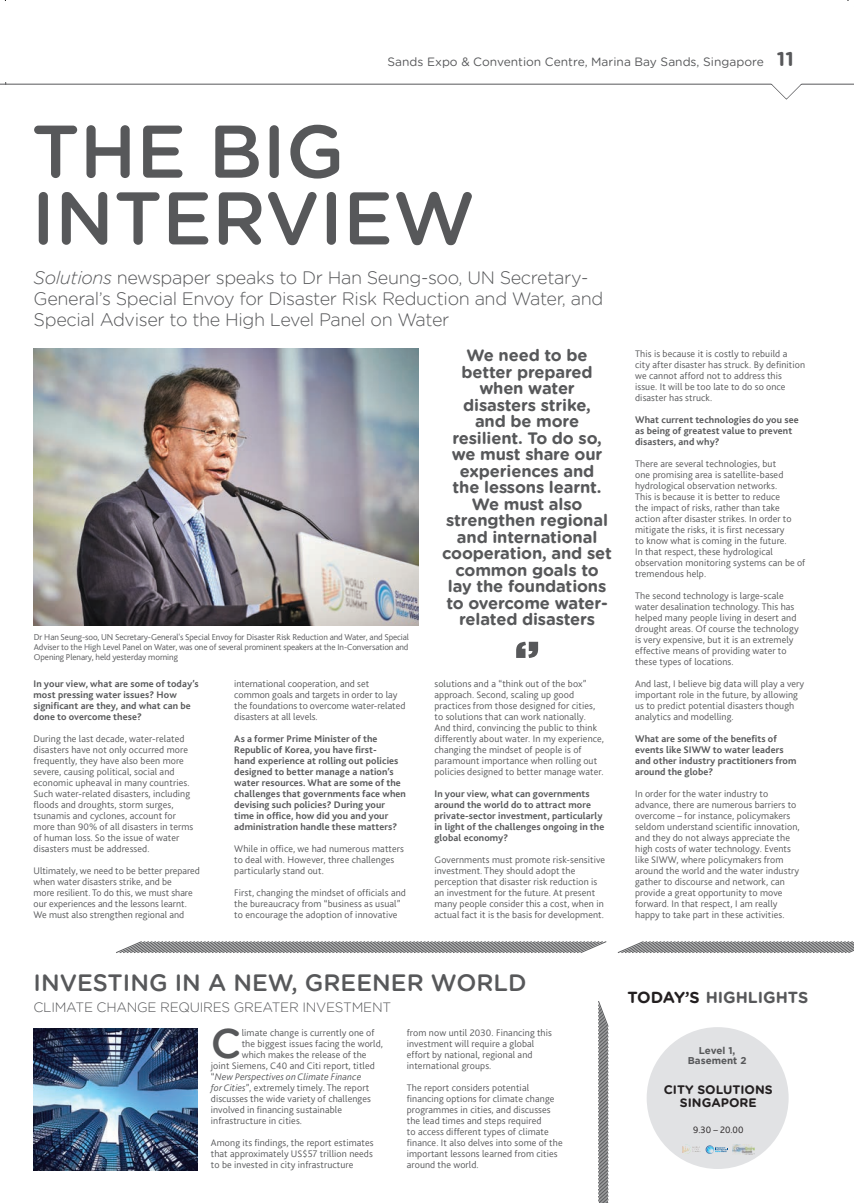
<style>
.page{position:relative;width:854px;height:1203px;background:#fff}
.page>*{position:absolute;margin:0;border:0;box-sizing:border-box;transform-origin:0 0}
.t1{font:500 74.4px/66.8px "Gotham Rounded";color:#57585a}
.t2{font:500 41.2px "Gotham Rounded";color:#57585a}
.t3{font:500 23.6px "Gotham Rounded";color:#57585a}
.t4{font:300 18px/21px "Gotham Rounded";letter-spacing:-.02em;color:#57585a}
.t5{font:700 16.5px/16.5px "Gotham Rounded";color:#57585a;text-align:center}
.t6{font:700 16px "Gotham Rounded";color:#57585a}
.t7{font:300 13.5px "Gotham Rounded";letter-spacing:-.02em;color:#57585a}
.t8{font:700 12.3px/13.6px "Gotham Rounded";color:#231f20;text-align:center}
.t9{font:12px "Gotham Rounded";color:#57585a}
.t10{font:300 10px/11px "Bliss 2";letter-spacing:.01em;color:#57585a}
.t11{font:700 10px/11px "Bliss 2";letter-spacing:.01em;color:#57585a}
.t12{font:italic 300 10px "Bliss 2";letter-spacing:.01em;color:#57585a}
.t13{font:300 9.9px "Bliss 2";color:#231f20}
.t14{font:700 9.8px/9.8px "Gotham";color:#57585a;text-align:center}
.t15{font:300 9px/10px "Bliss 2";letter-spacing:-.01em;color:#57585a;text-align:justify}
.s1{font-weight:700;font-size:20.1px}
.s2{font-style:italic}
.s3{font-style:normal}
.s4{color:#231f20}
</style>
<div class="page">
<svg style="left:0;top:82px;width:853px;height:18px"></svg>
<img style="left:34px;top:348px;width:384px;height:277px">
<svg style="left:516px;top:642px;width:22px;height:16px"></svg>
<img style="left:34px;top:1028px;width:164px;height:142px">
<svg style="left:598px;top:1001px;width:10px;height:202px;background:#8d8e8f"></svg>
<svg style="left:116px;top:941px;width:490px;height:12px;background:#98989a"></svg>
<svg style="left:617px;top:941px;width:236px;height:12px;background:#98999a"></svg>
<div style="left:646px;top:1027px;width:142px;height:142px;background:#e1e2e4;border-radius:50%"></div>
<img style="left:732px;top:1145px;width:20px;height:9px">
<svg style="left:705px;top:1145px;width:23px;height:9px"></svg>
<p class="t9" style="left:387px;top:53px;width:408px">Sands Expo &amp; Convention Centre, Marina Bay Sands, Singapore <span class="s1">11</span></p>
<h1 class="t1" style="left:32px;top:115px;width:445px">THE BIG<br>INTERVIEW</h1>
<h3 class="t4" style="left:34px;top:266px;width:571px"><span class="s2">Solutions</span> newspaper speaks to Dr Han Seung-soo, UN Secretary-<br>General’s Special Envoy for Disaster Risk Reduction and Water, and<br>Special Adviser to the High Level Panel on Water</h3>
<p class="t5" style="left:442px;top:346px;width:171px">We need to be better prepared when water disasters strike,<br>and be more resilient. To do so, we must share our experiences and<br>the lessons learnt.<br>We must also strengthen regional and international cooperation, and set common goals to lay the foundations to overcome water&shy;related disasters</p>
<p class="t10" style="left:635px;top:348px;width:171px">This is because it is costly to rebuild a<br>city after disaster has struck. By definition we cannot afford not to address this issue. It will be too late to do so once disaster has struck.</p>
<p class="t11" style="left:635px;top:414px;width:165px">What current technologies do you see as being of greatest value to prevent disasters, and why?</p>
<p class="t10" style="left:635px;top:458px;width:172px">There are several technologies, but<br>one promising area is satellite-based hydrological observation networks.<br>This is because it is better to reduce<br>the impact of risks, rather than take action after disaster strikes. In order to mitigate the risks, it is first necessary<br>to know what is coming in the future.<br>In that respect, these hydrological observation monitoring systems can be of tremendous help.</p>
<p class="t10" style="left:635px;top:590px;width:165px">The second technology is large-scale water desalination technology. This has helped many people living in desert and drought areas. Of course the technology is very expensive, but it is an extremely effective means of providing water to these types of locations.</p>
<p class="t10" style="left:635px;top:678px;width:170px">And last, I believe big data will play a very important role in the future, by allowing us to predict potential disasters though analytics and modelling.</p>
<p class="t11" style="left:635px;top:733px;width:163px">What are some of the benefits of events like SIWW to water leaders and other industry practitioners from around the globe?</p>
<p class="t10" style="left:635px;top:788px;width:166px">In order for the water industry to advance, there are numerous barriers to overcome – for instance, policymakers seldom understand scientific innovation, and they do not always appreciate the high costs of water technology. Events like SIWW, where policymakers from around the world and the water industry gather to discourse and network, can provide a great opportunity to move forward. In that respect, I am really happy to take part in these activities.</p>
<p class="t15" style="left:34px;top:632px;width:376px">Dr Han Seung-soo, UN Secretary-General's Special Envoy for Disaster Risk Reduction and Water, and Special Adviser to the High Level Panel on Water, was one of several prominent speakers at the In-Conversation and Opening Plenary, held yesterday morning</p>
<p class="t11" style="left:34px;top:678px;width:167px">In your view, what are some of today’s most pressing water issues? How significant are they, and what can be done to overcome these?</p>
<p class="t10" style="left:34px;top:733px;width:161px">During the last decade, water-related disasters have not only occurred more frequently, they have also been more severe, causing political, social and economic upheaval in many countries.<br>Such water-related disasters, including floods and droughts, storm surges, tsunamis and cyclones, account for more than 90% of all disasters in terms of human loss. So the issue of water disasters must be addressed.</p>
<p class="t10" style="left:34px;top:865px;width:168px">Ultimately, we need to be better prepared when water disasters strike, and be<br>more resilient. To do this, we must share our experiences and the lessons learnt.<br>We must also strengthen regional and</p>
<p class="t10" style="left:434px;top:678px;width:171px">solutions and a “think out of the box” approach. Second, scaling up good practices from those designed for cities, to solutions that can work nationally.<br>And third, convincing the public to think differently about water. In my experience, changing the mindset of people is of paramount importance when rolling out policies designed to better manage water.</p>
<p class="t11" style="left:434px;top:788px;width:171px">In your view, what can governments around the world do to attract more private-sector investment, particularly in light of the challenges ongoing in the global economy?</p>
<p class="t10" style="left:434px;top:854px;width:172px">Governments must promote risk-sensitive investment. They should adopt the perception that disaster risk reduction is an investment for the future. At present many people consider this a cost, when in actual fact it is the basis for development.</p>
<p class="t10" style="left:234px;top:678px;width:173px">international cooperation, and set common goals and targets in order to lay the foundations to overcome water-related disasters at all levels.</p>
<p class="t11" style="left:234px;top:733px;width:173px">As a former Prime Minister of the Republic of Korea, you have first-<br>hand experience at rolling out policies designed to better manage a nation’s water resources. What are some of the challenges that governments face when devising such policies? During your time in office, how did you and your administration handle these matters?</p>
<p class="t10" style="left:234px;top:843px;width:171px">While in office, we had numerous matters to deal with. However, three challenges particularly stand out.</p>
<p class="t10" style="left:234px;top:887px;width:173px">First, changing the mindset of officials and the bureaucracy from “business as usual” to encourage the adoption of innovative</p>
<h3 class="t3" style="left:34px;top:965px;width:494px">INVESTING IN A NEW, GREENER WORLD</h3>
<h2 class="t2" style="left:211px;top:1014px;width:32px">C</h2>
<p class="t10" style="left:241px;top:1027px;width:134px">limate change is currently one of</p>
<h3 class="t7" style="left:34px;top:998px;width:359px">CLIMATE CHANGE REQUIRES GREATER INVESTMENT</h3>
<p class="t10" style="left:407px;top:1027px;width:147px">from now until 2030. Financing this investment will require a global effort by national, regional and international groups.</p>
<p class="t10" style="left:407px;top:1082px;width:157px">The report considers potential financing options for climate change programmes in cities, and discusses the lead times and steps required<br>to access different types of climate finance. It also delves into some of the important lessons learned from cities around the world.</p>
<p class="t10" style="left:241px;top:1038px;width:143px">the biggest issues facing the world,</p>
<p class="t10" style="left:241px;top:1049px;width:126px">which makes the release of the</p>
<p class="t10" style="left:211px;top:1060px;width:165px">joint Siemens, C40 and Citi report, titled</p>
<p class="t12" style="left:211px;top:1070px;width:152px"><span class="s3">“</span>New Perspectives on Climate Finance</p>
<p class="t10" style="left:211px;top:1082px;width:160px"><span class="s2">for Cities</span>”, extremely timely. The report</p>
<p class="t10" style="left:211px;top:1093px;width:162px">discusses the wide variety of challenges</p>
<p class="t10" style="left:211px;top:1104px;width:133px">involved in financing sustainable</p>
<p class="t10" style="left:211px;top:1115px;width:93px">infrastructure in cities.</p>
<p class="t10" style="left:211px;top:1137px;width:164px;text-align:justify">Among its findings, the report estimates that approximately US$57 trillion needs to be invested in city infrastructure</p>
<h3 class="t6" style="left:627px;top:986px;width:182px"><span class="s4">TODAY’S</span> HIGHLIGHTS</h3>
<p class="t14" style="left:687px;top:1046px;width:60px">Level 1,<br>Basement 2</p>
<p class="t8" style="left:663px;top:1082px;width:110px">CITY SOLUTIONS<br>SINGAPORE</p>
<p class="t13" style="left:693px;top:1123px;width:52px">9.30 – 20.00</p>
</div>
